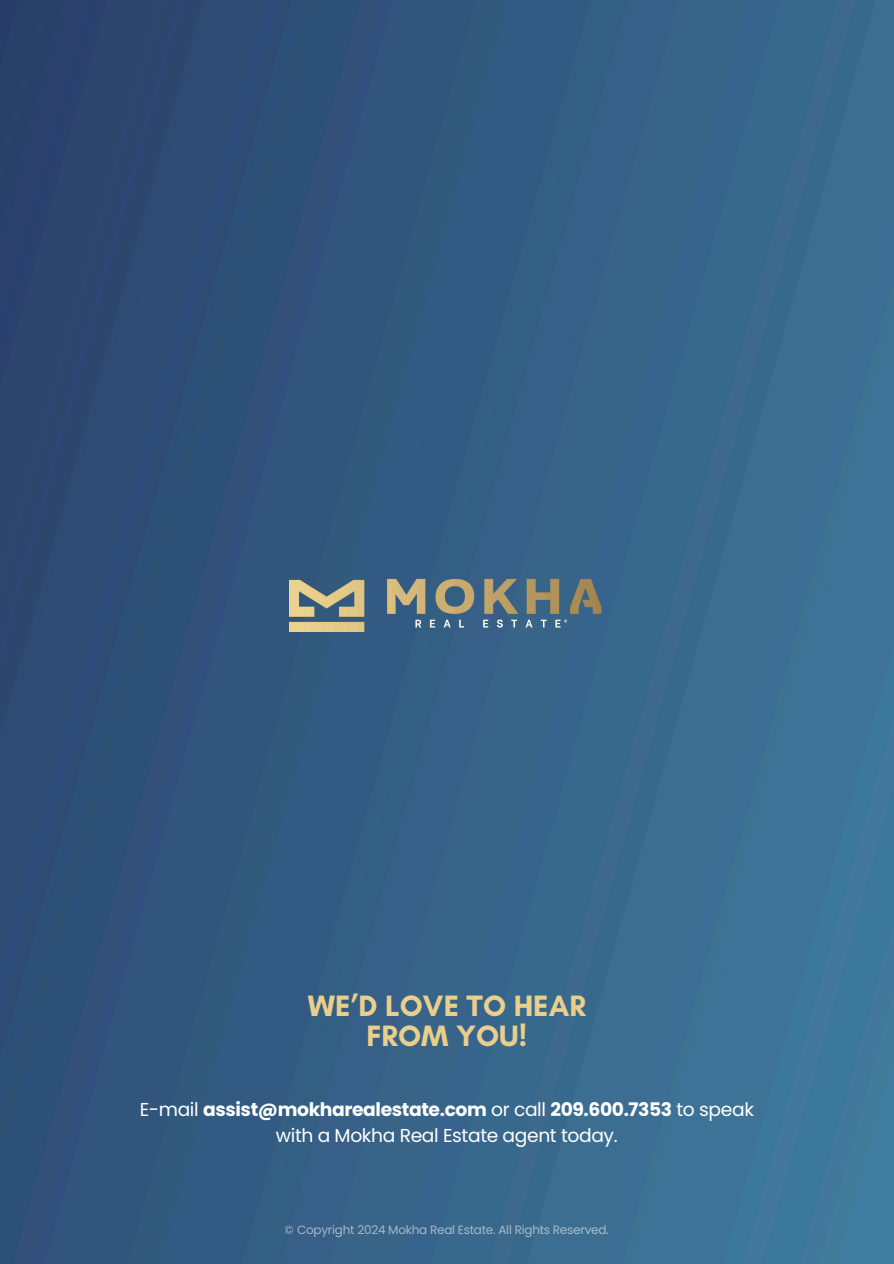
<style>
.page{position:relative;width:894px;height:1264px;background:#fff}
.page>*{position:absolute;margin:0;border:0;box-sizing:border-box;transform-origin:0 0}
.t1{font:700 30px/29.2px "Glacial Indifference";color:#e9ce8c;text-align:center}
.t2{font:18.75px/25.8px "Poppins";letter-spacing:-.02em;color:#fff;text-align:center}
.t3{font:12px "Poppins";letter-spacing:-.02em;color:#fff}
.s1{font-weight:700}
</style>
<div class="page">
<img style="left:0;top:0;width:893px;height:1263px">
<img style="left:289px;top:577px;width:314px;height:54px">
<p class="t1" style="left:307px;top:991px;width:280px">WE’D LOVE TO HEAR<br>FROM YOU!</p>
<p class="t2" style="left:140px;top:1096px;width:615px">E-mail <span class="s1">assist@mokharealestate.com</span> or call <span class="s1">209.600.7353</span> to speak with a Mokha Real Estate agent today.</p>
<p class="t3" style="left:285px;top:1221px;width:325px">© Copyright 2024 Mokha Real Estate. All Rights Reserved.</p>
</div>
